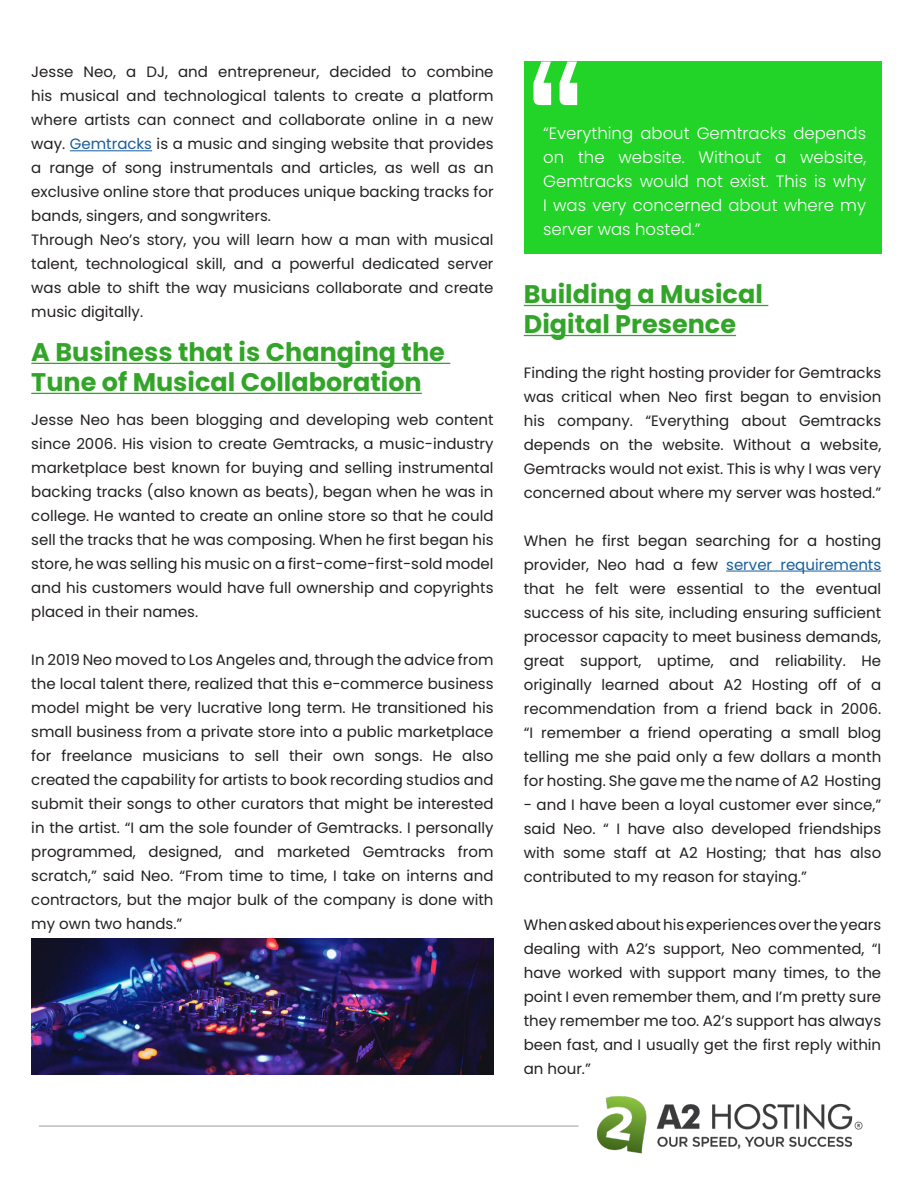
<style>
.page{position:relative;width:918px;height:1188px;background:#fff}
.page>*{position:absolute;margin:0;border:0;box-sizing:border-box;transform-origin:0 0}
.t1{font:700 25.5px/30px "Poppins";color:#32a529}
.t2{font:300 16.5px/24px "Poppins";color:#fff;text-align:justify}
.t3{font:15px/24px "Poppins";color:#231f20;text-align:justify}
.s1{color:#175d9e}
</style>
<div class="page">
<hr style="left:39px;top:1125px;width:540px;height:2px;background:#bcbdc0">
<img style="left:597px;top:1096px;width:266px;height:58px">
<div style="left:524px;top:62px;width:357px;height:192px;background:#21d427"></div>
<svg style="left:534px;top:62px;width:43px;height:43px"></svg>
<hr style="left:31px;top:363px;width:419px;height:1px;background:#32a529">
<hr style="left:31px;top:393px;width:391px;height:1px;background:#32a529">
<hr style="left:726px;top:571px;width:155px;height:1px;background:#175d9e">
<hr style="left:70px;top:150px;width:82px;height:1px;background:#175d9e">
<img style="left:31px;top:939px;width:463px;height:136px">
<hr style="left:524px;top:305px;width:244px;height:1px;background:#32a529">
<hr style="left:524px;top:335px;width:212px;height:1px;background:#32a529">
<p class="t3" style="left:31px;top:60px;width:464px">Jesse Neo, a DJ, and entrepreneur, decided to combine his musical and technological talents to create a platform where artists can connect and collaborate online in a new way. <span class="s1">Gemtracks</span> is a music and singing website that provides a range of song instrumentals and articles, as well as an exclusive online store that produces unique backing tracks for bands, singers, and songwriters.</p>
<p class="t3" style="left:31px;top:228px;width:464px">Through Neo’s story, you will learn how a man with musical talent, technological skill, and a powerful dedicated server was able to shift the way musicians collaborate and create music digitally.</p>
<p class="t1" style="left:31px;top:337px;width:415px">A Business that is Changing the<br>Tune of Musical Collaboration</p>
<p class="t3" style="left:31px;top:408px;width:464px">Jesse Neo has been blogging and developing web content since 2006. His vision to create Gemtracks, a music-industry marketplace best known for buying and selling instrumental backing tracks (also known as beats), began when he was in college. He wanted to create an online store so that he could sell the tracks that he was composing. When he first began his store, he was selling his music on a first-come-first-sold model and his customers would have full ownership and copyrights placed in their names.</p>
<p class="t3" style="left:31px;top:648px;width:464px">In 2019 Neo moved to Los Angeles and, through the advice from the local talent there, realized that this e-commerce business model might be very lucrative long term. He transitioned his small business from a private store into a public marketplace for freelance musicians to sell their own songs. He also created the capability for artists to book recording studios and submit their songs to other curators that might be interested in the artist. “I am the sole founder of Gemtracks. I personally programmed, designed, and marketed Gemtracks from scratch,” said Neo. “From time to time, I take on interns and contractors, but the major bulk of the company is done with my own two hands.”</p>
<p class="t2" style="left:543px;top:122px;width:324px">“Everything about Gemtracks depends on the website. Without a website, Gemtracks would not exist. This is why I was very concerned about where my server was hosted.”</p>
<p class="t1" style="left:524px;top:279px;width:241px">Building a Musical<br>Digital Presence</p>
<p class="t3" style="left:524px;top:360px;width:359px">Finding the right hosting provider for Gemtracks was critical when Neo first began to envision his company. “Everything about Gemtracks depends on the website. Without a website, Gemtracks would not exist. This is why I was very concerned about where my server was hosted.”</p>
<p class="t3" style="left:524px;top:528px;width:359px">When he first began searching for a hosting provider, Neo had a few <span class="s1">server requirements </span>that he felt were essential to the eventual success of his site, including ensuring sufficient processor capacity to meet business demands, great support, uptime, and reliability. He originally learned about A2 Hosting off of a recommendation from a friend back in 2006. “I remember a friend operating a small blog telling me she paid only a few dollars a month for hosting. She gave me the name of A2 Hosting</p>
<p class="t3" style="left:524px;top:792px;width:359px">- and I have been a loyal customer ever since,” said Neo. “ I have also developed friendships with some staff at A2 Hosting; that has also contributed to my reason for staying.”</p>
<p class="t3" style="left:524px;top:912px;width:359px">When asked about his experiences over the years dealing with A2’s support, Neo commented, “I have worked with support many times, to the point I even remember them, and I’m pretty sure they remember me too. A2’s support has always been fast, and I usually get the first reply within an hour.”</p>
</div>
